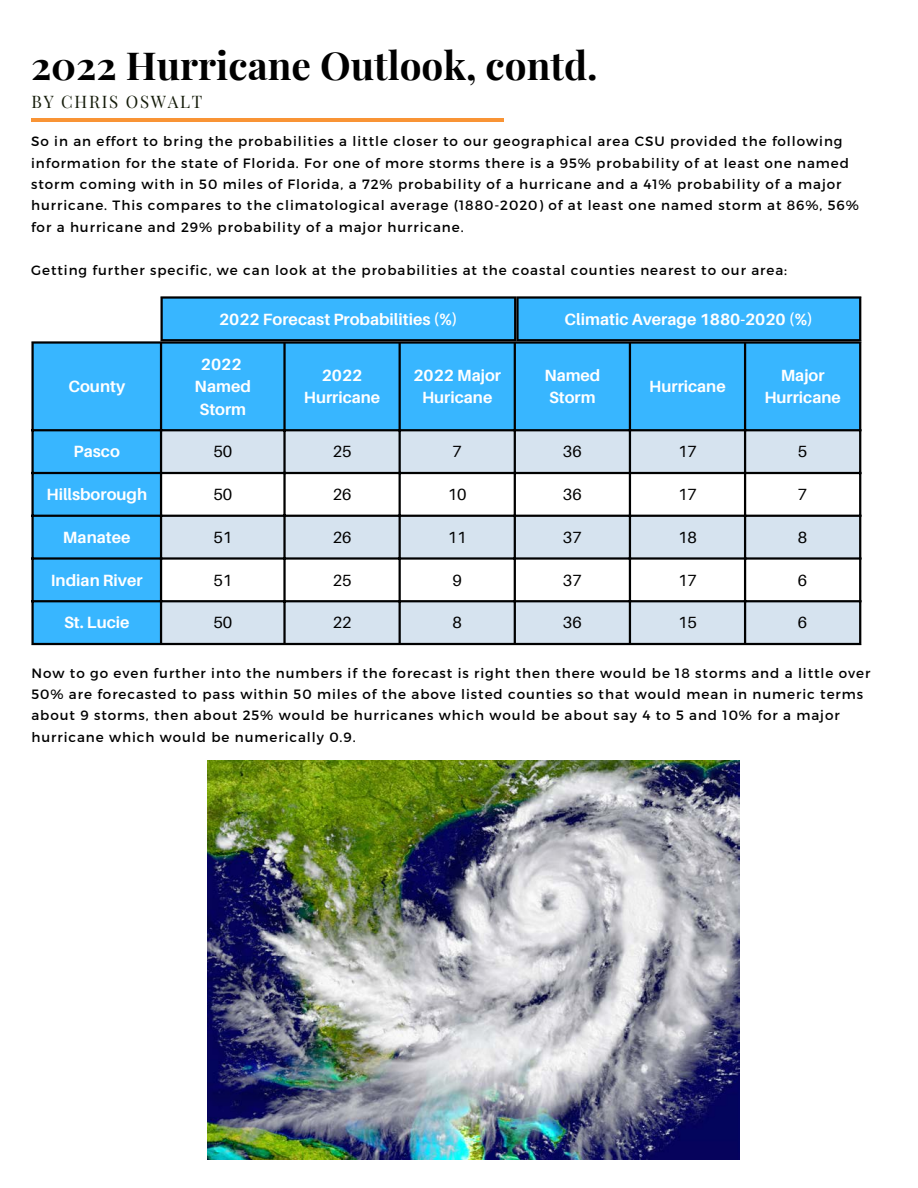
<style>
.page{position:relative;width:918px;height:1188px;background:#fff}
.page>*{position:absolute;margin:0;border:0;box-sizing:border-box;transform-origin:0 0}
.t1{font:700 38.7px "Playfair Display";color:#000}
.t2{font:16.95px "Playfair Display";letter-spacing:.1em;color:#151c0a}
.t3{font:700 16.2px/22.5px "Aileron";color:#fff;text-align:center}
.t4{font:16.2px "Aileron";color:#000}
.t5{font:13.5px/21.3px "Montserrat";letter-spacing:.07em;color:#000}
</style>
<div class="page">
<hr style="left:31px;top:118px;width:473px;height:3px;background:#f99435">
<div style="left:34px;top:344px;width:825px;height:299px;background:#38b6ff"></div>
<div style="left:162px;top:431px;width:697px;height:212px;background:#d6e3ef"></div>
<svg style="left:162px;top:474px;width:697px;height:126px"></svg>
<hr style="left:31px;top:344px;width:3px;height:299px;background:#000">
<hr style="left:160px;top:344px;width:2px;height:299px;background:#000">
<hr style="left:283px;top:344px;width:3px;height:299px;background:#000">
<hr style="left:399px;top:344px;width:2px;height:299px;background:#000">
<hr style="left:514px;top:344px;width:2px;height:299px;background:#000">
<hr style="left:629px;top:344px;width:2px;height:299px;background:#000">
<hr style="left:744px;top:344px;width:2px;height:299px;background:#000">
<hr style="left:859px;top:344px;width:2px;height:299px;background:#000">
<hr style="left:31px;top:341px;width:830px;height:3px;background:#000">
<hr style="left:31px;top:429px;width:830px;height:2px;background:#000">
<hr style="left:31px;top:472px;width:830px;height:2px;background:#000">
<hr style="left:31px;top:515px;width:830px;height:2px;background:#000">
<hr style="left:31px;top:557px;width:830px;height:3px;background:#000">
<hr style="left:31px;top:600px;width:830px;height:2px;background:#000">
<hr style="left:31px;top:643px;width:830px;height:2px;background:#000">
<div style="left:161px;top:297px;width:355px;height:44px;background:#38b6ff"></div>
<hr style="left:160px;top:299px;width:3px;height:40px;background:#000">
<hr style="left:514px;top:299px;width:2px;height:40px;background:#000">
<hr style="left:160px;top:296px;width:356px;height:3px;background:#000">
<hr style="left:160px;top:339px;width:356px;height:2px;background:#000">
<div style="left:517px;top:297px;width:344px;height:44px;background:#38b6ff"></div>
<hr style="left:516px;top:299px;width:3px;height:40px;background:#000">
<hr style="left:859px;top:299px;width:2px;height:40px;background:#000">
<hr style="left:516px;top:296px;width:345px;height:3px;background:#000">
<hr style="left:516px;top:339px;width:345px;height:2px;background:#000">
<img style="left:207px;top:760px;width:532px;height:399px">
<h1 class="t1" style="left:31px;top:38px;width:568px">2022 Hurricane Outlook, contd.</h1>
<p class="t2" style="left:31px;top:90px;width:172px">BY CHRIS OSWALT</p>
<p class="t5" style="left:31px;top:130px;width:829px">So in an effort to bring the probabilities a little closer to our geographical area CSU provided the following information for the state of Florida. For one of more storms there is a 95% probability of at least one named storm coming with in 50 miles of Florida, a 72% probability of a hurricane and a 41% probability of a major hurricane. This compares to the climatological average (1880-2020) of at least one named storm at 86%, 56% for a hurricane and 29% probability of a major hurricane.</p>
<p class="t5" style="left:31px;top:258px;width:758px">Getting further specific, we can look at the probabilities at the coastal counties nearest to our area:</p>
<p class="t3" style="left:219px;top:307px;width:240px">2022 Forecast Probabilities (%)</p>
<p class="t3" style="left:565px;top:307px;width:250px">Climatic Average 1880-2020 (%)</p>
<p class="t3" style="left:68px;top:375px;width:58px">County</p>
<p class="t3" style="left:195px;top:352px;width:58px">2022<br>Named<br>Storm</p>
<p class="t3" style="left:304px;top:364px;width:78px">2022<br>Hurricane</p>
<p class="t3" style="left:414px;top:364px;width:89px">2022 Major<br>Huricane</p>
<p class="t3" style="left:544px;top:364px;width:58px;text-align:left">Named<br>Storm</p>
<p class="t3" style="left:649px;top:375px;width:78px">Hurricane</p>
<p class="t3" style="left:764px;top:364px;width:78px">Major<br>Hurricane</p>
<p class="t3" style="left:74px;top:440px;width:48px">Pasco</p>
<p class="t4" style="left:213px;top:442px;width:20px">50</p>
<p class="t4" style="left:333px;top:442px;width:20px">25</p>
<p class="t4" style="left:453px;top:442px;width:11px">7</p>
<p class="t4" style="left:563px;top:442px;width:20px">36</p>
<p class="t4" style="left:678px;top:442px;width:20px">17</p>
<p class="t4" style="left:798px;top:442px;width:11px">5</p>
<p class="t3" style="left:46px;top:483px;width:102px">Hillsborough</p>
<p class="t4" style="left:213px;top:484px;width:20px">50</p>
<p class="t4" style="left:333px;top:484px;width:20px">26</p>
<p class="t4" style="left:448px;top:484px;width:20px">10</p>
<p class="t4" style="left:563px;top:484px;width:20px">36</p>
<p class="t4" style="left:678px;top:484px;width:20px">17</p>
<p class="t4" style="left:798px;top:484px;width:11px">7</p>
<p class="t3" style="left:63px;top:526px;width:69px">Manatee</p>
<p class="t4" style="left:213px;top:527px;width:20px">51</p>
<p class="t4" style="left:333px;top:527px;width:20px">26</p>
<p class="t4" style="left:448px;top:527px;width:20px">11</p>
<p class="t4" style="left:563px;top:527px;width:20px">37</p>
<p class="t4" style="left:678px;top:527px;width:20px">18</p>
<p class="t4" style="left:798px;top:527px;width:11px">8</p>
<p class="t3" style="left:51px;top:568px;width:93px">Indian River</p>
<p class="t4" style="left:213px;top:570px;width:20px">51</p>
<p class="t4" style="left:333px;top:570px;width:20px">25</p>
<p class="t4" style="left:453px;top:570px;width:11px">9</p>
<p class="t4" style="left:563px;top:570px;width:20px">37</p>
<p class="t4" style="left:678px;top:570px;width:20px">17</p>
<p class="t4" style="left:798px;top:570px;width:11px">6</p>
<p class="t3" style="left:64px;top:611px;width:67px">St. Lucie</p>
<p class="t4" style="left:213px;top:613px;width:20px">50</p>
<p class="t4" style="left:333px;top:613px;width:20px">22</p>
<p class="t4" style="left:453px;top:613px;width:11px">8</p>
<p class="t4" style="left:563px;top:613px;width:20px">36</p>
<p class="t4" style="left:678px;top:613px;width:20px">15</p>
<p class="t4" style="left:798px;top:613px;width:11px">6</p>
<p class="t5" style="left:31px;top:661px;width:841px">Now to go even further into the numbers if the forecast is right then there would be 18 storms and a little over 50% are forecasted to pass within 50 miles of the above listed counties so that would mean in numeric terms about 9 storms, then about 25% would be hurricanes which would be about say 4 to 5 and 10% for a major hurricane which would be numerically 0.9.</p>
</div>
